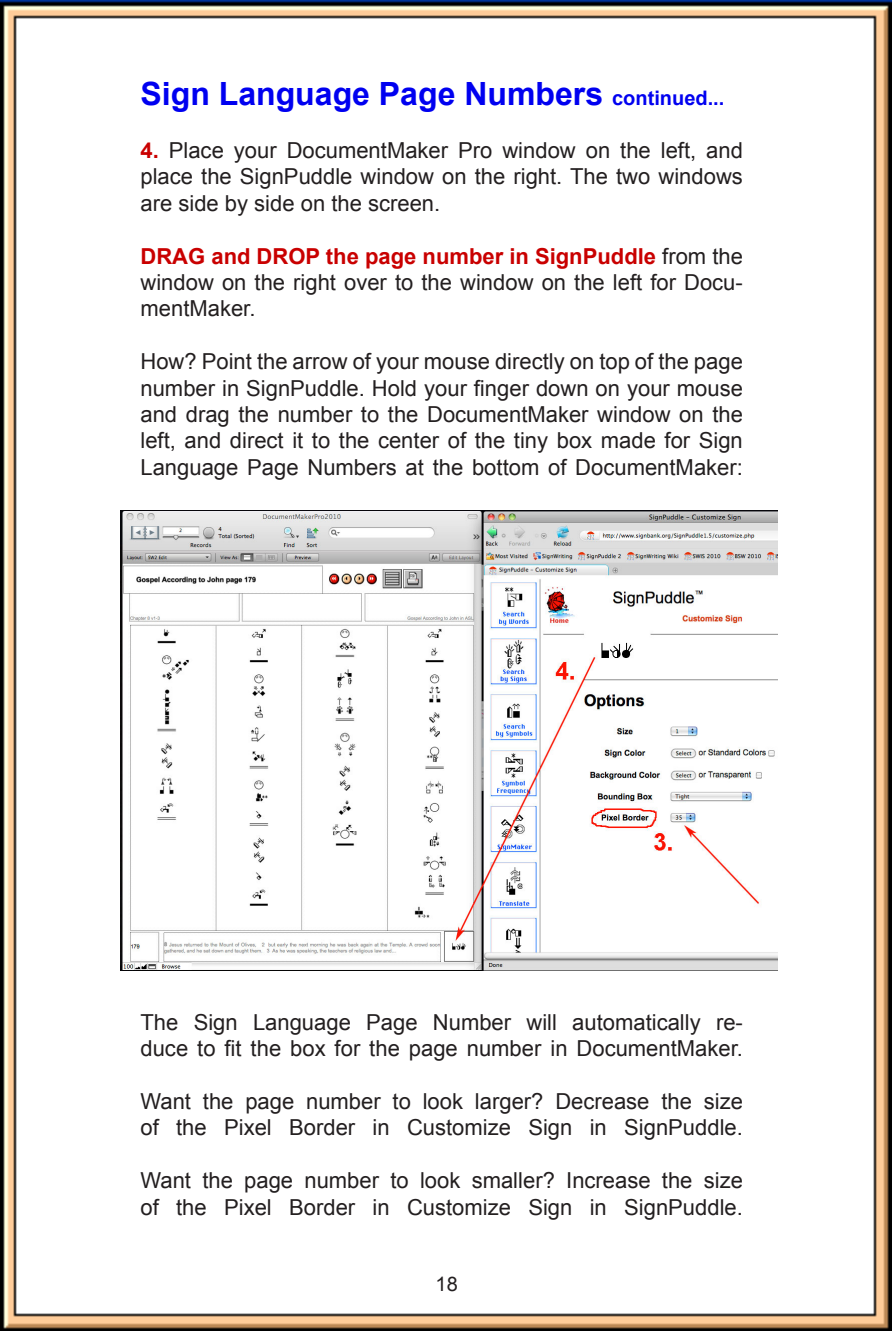
<style>
.page{position:relative;width:892px;height:1331px;background:#fff}
.page>*{position:absolute;margin:0;border:0;box-sizing:border-box;transform-origin:0 0}
.t1{font:700 32px "Arial";color:#0000f0}
.t2{font:22px/26.4px "Arial";color:#231f20;text-align:justify}
.t3{font:20px "Arial";color:#231f20}
.s1{font-size:20px}
.s2{font-weight:700;color:#c90000}
</style>
<div class="page">
<img style="left:0;top:0;width:891px;height:1330px">
<img style="left:120px;top:510px;width:656px;height:459px">
<p class="t1" style="left:140px;top:73px;width:585px">Sign Language Page Numbers <span class="s1">continued...</span></p>
<p class="t2" style="left:140px;top:137px;width:604px"><span class="s2">4.</span> Place your DocumentMaker Pro window on the left, and place the SignPuddle window on the right. The two windows are side by side on the screen.</p>
<p class="t2" style="left:140px;top:243px;width:604px"><span class="s2">DRAG and DROP the page number in SignPuddle</span> from the window on the right over to the window on the left for Docu&shy;mentMaker.</p>
<p class="t2" style="left:140px;top:348px;width:604px">How? Point the arrow of your mouse directly on top of the page number in SignPuddle. Hold your finger down on your mouse and drag the number to the DocumentMaker window on the left, and direct it to the center of the tiny box made for Sign Language Page Numbers at the bottom of DocumentMaker:</p>
<p class="t2" style="left:140px;top:1008px;width:603px">The Sign Language Page Number will automatically re&shy;duce to fit the box for the page number in DocumentMaker.</p>
<p class="t2" style="left:140px;top:1087px;width:603px">Want the page number to look larger? Decrease the size of the Pixel Border in Customize Sign in SignPuddle.</p>
<p class="t2" style="left:140px;top:1167px;width:603px">Want the page number to look smaller? Increase the size of the Pixel Border in Customize Sign in SignPuddle.</p>
<p class="t3" style="left:435px;top:1270px;width:24px">18</p>
</div>
